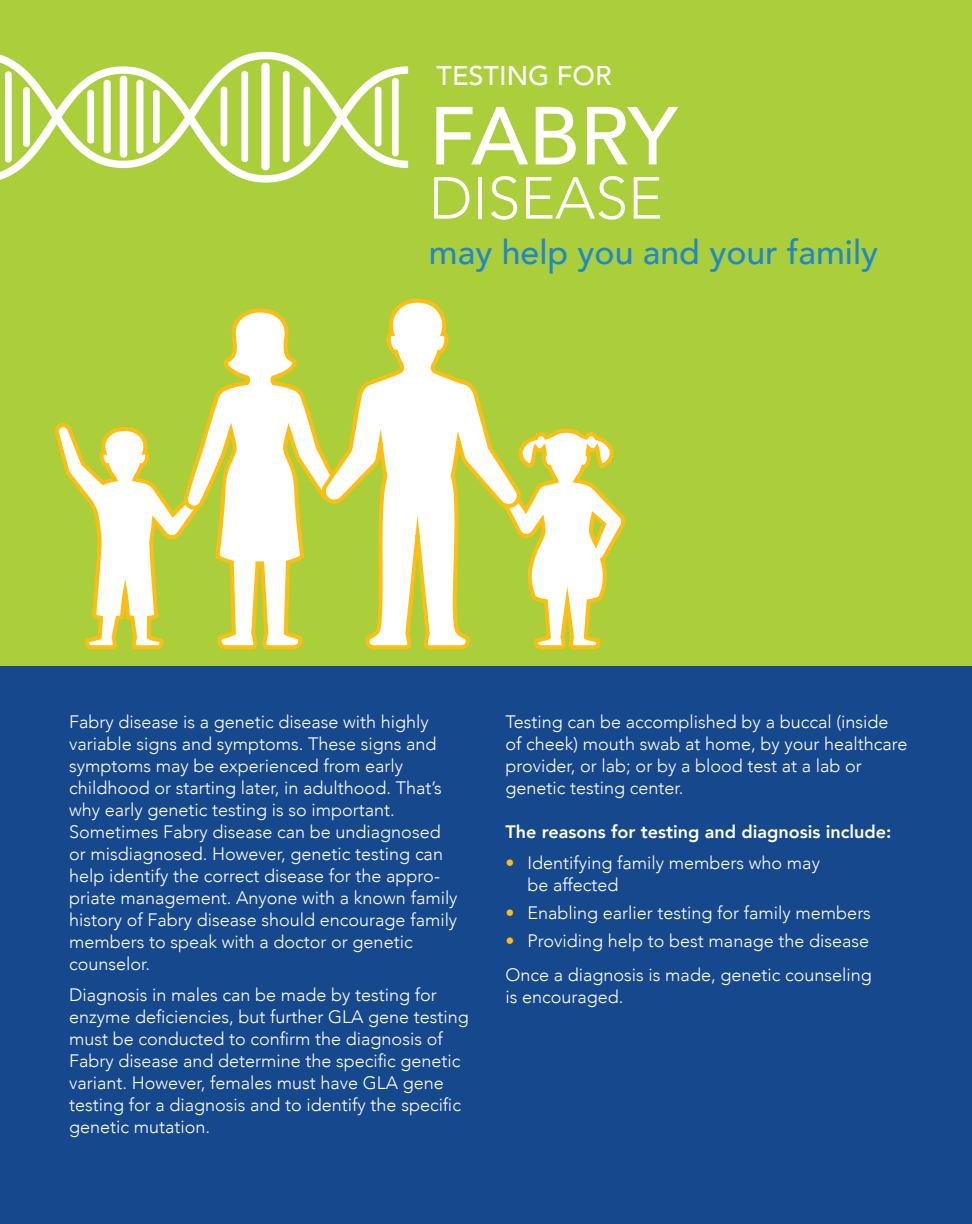
<style>
.page{position:relative;width:972px;height:1224px;background:#fff}
.page>*{position:absolute;margin:0;border:0;box-sizing:border-box;transform-origin:0 0}
.t1{font:500 81.2px "Avenir";letter-spacing:-.01em;color:#fff}
.t2{font:300 58.8px "Avenir";color:#fff}
.t3{font:500 33.8px "Avenir";color:#2088c9}
.t4{font:500 27px "Avenir";color:#fff}
.t5{font:300 18px/22px "Avenir";color:#fff}
.t6{font:800 18px "Avenir";color:#fff}
.s1{font-weight:400;color:#fdbe12}
</style>
<div class="page">
<div style="left:0;top:0;width:972px;height:667px;background:#abcf3a"></div>
<div style="left:0;top:667px;width:972px;height:557px;background:#16488e"></div>
<svg style="left:54px;top:423px;width:127px;height:227px"></svg>
<svg style="left:181px;top:308px;width:137px;height:342px"></svg>
<svg style="left:525px;top:428px;width:101px;height:222px"></svg>
<svg style="left:318px;top:298px;width:207px;height:352px"></svg>
<svg style="left:0;top:52px;width:408px;height:131px"></svg>
<div style="left:261px;top:63px;width:9px;height:107px;background:#fff;border-radius:4px"></div>
<div style="left:283px;top:71px;width:7px;height:91px;background:#fff;border-radius:3px"></div>
<div style="left:241px;top:71px;width:7px;height:91px;background:#fff;border-radius:3px"></div>
<div style="left:5px;top:71px;width:7px;height:92px;background:#fff;border-radius:3px"></div>
<div style="left:304px;top:87px;width:6px;height:60px;background:#fff;border-radius:3px"></div>
<div style="left:392px;top:78px;width:7px;height:78px;background:#fff;border-radius:3px"></div>
<div style="left:375px;top:87px;width:6px;height:60px;background:#fff;border-radius:3px"></div>
<div style="left:221px;top:87px;width:6px;height:60px;background:#fff;border-radius:3px"></div>
<div style="left:23px;top:87px;width:7px;height:60px;background:#fff;border-radius:3px"></div>
<div style="left:87px;top:90px;width:7px;height:54px;background:#fff;border-radius:3px"></div>
<div style="left:153px;top:90px;width:7px;height:54px;background:#fff;border-radius:3px"></div>
<div style="left:104px;top:80px;width:7px;height:74px;background:#fff;border-radius:3px"></div>
<div style="left:136px;top:80px;width:8px;height:74px;background:#fff;border-radius:3px"></div>
<div style="left:120px;top:76px;width:7px;height:82px;background:#fff;border-radius:4px"></div>
<p class="t4" style="left:436px;top:53px;width:177px">TESTING FOR</p>
<p class="t1" style="left:429px;top:66px;width:250px">FABRY</p>
<p class="t2" style="left:429px;top:164px;width:235px">DISEASE</p>
<p class="t3" style="left:429px;top:223px;width:451px">may help you and your family</p>
<p class="t5" style="left:69px;top:711px;width:390px">Fabry disease is a genetic disease with highly variable signs and symptoms. These signs and symptoms may be experienced from early childhood or starting later, in adulthood. That’s why early genetic testing is so important.<br>Sometimes Fabry disease can be undiagnosed or misdiagnosed. However, genetic testing can help identify the correct disease for the appro&shy;priate management. Anyone with a known family history of Fabry disease should encourage family members to speak with a doctor or genetic counselor.</p>
<p class="t5" style="left:69px;top:984px;width:401px">Diagnosis in males can be made by testing for enzyme deficiencies, but further GLA gene testing must be conducted to confirm the diagnosis of Fabry disease and determine the specific genetic variant. However, females must have GLA gene testing for a diagnosis and to identify the specific genetic mutation.</p>
<p class="t5" style="left:506px;top:711px;width:404px">Testing can be accomplished by a buccal (inside of cheek) mouth swab at home, by your healthcare provider, or lab; or by a blood test at a lab or genetic testing center.</p>
<p class="t6" style="left:506px;top:817px;width:388px">The reasons for testing and diagnosis include:</p>
<p class="t5" style="left:528px;top:852px;width:294px;text-indent:-22px"><span class="s1">•</span> Identifying family members who may be affected</p>
<p class="t5" style="left:506px;top:902px;width:367px"><span class="s1">•</span> Enabling earlier testing for family members</p>
<p class="t5" style="left:506px;top:930px;width:365px"><span class="s1">•</span> Providing help to best manage the disease</p>
<p class="t5" style="left:506px;top:964px;width:368px">Once a diagnosis is made, genetic counseling is encouraged.</p>
</div>
